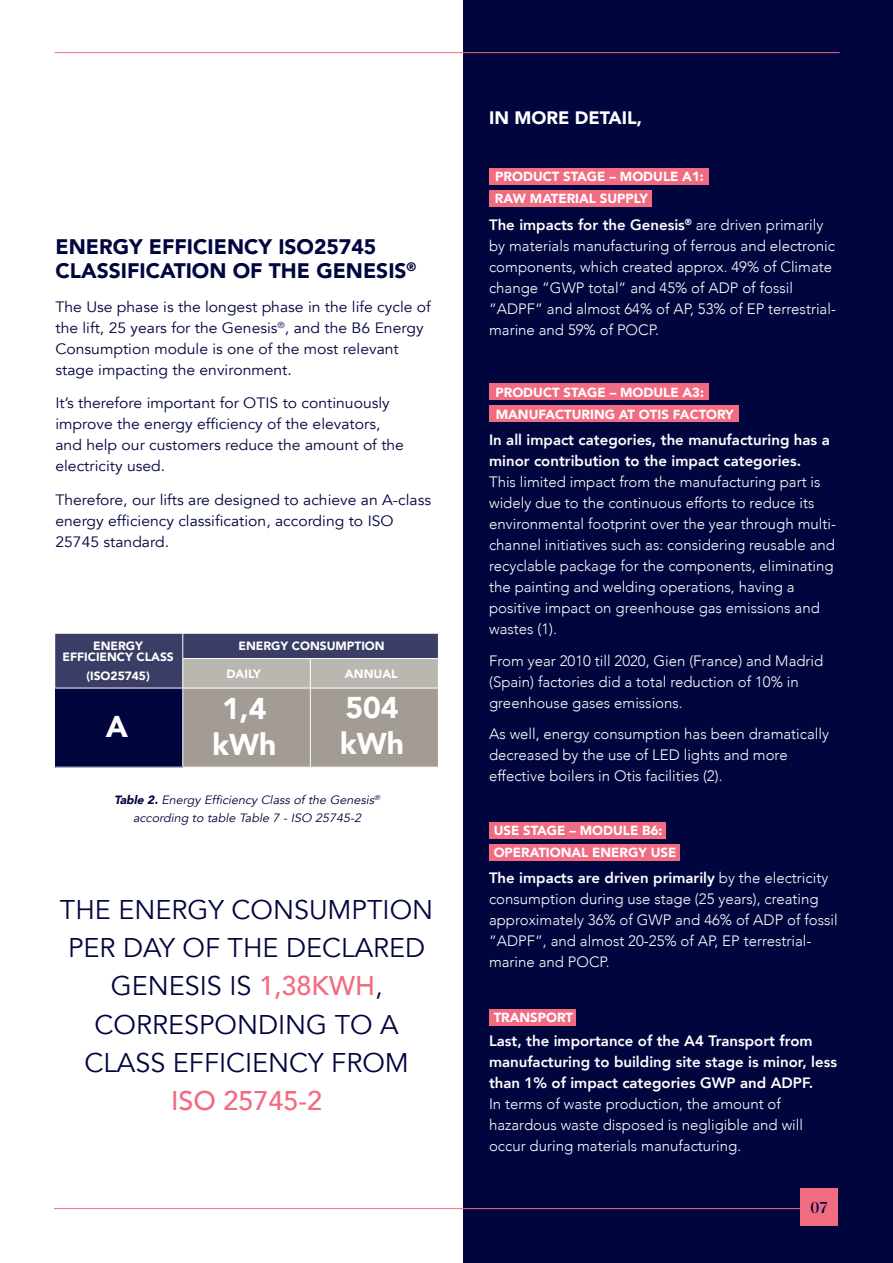
<style>
.page{position:relative;width:893px;height:1263px;background:#fff}
.page>*{position:absolute;margin:0;border:0;box-sizing:border-box;transform-origin:0 0}
.t1{font:900 30px/36px "Avenir";color:#fff;text-align:center}
.t2{font:27px/38.2px "Avenir";color:#00053e;text-align:center}
.t3{font:500 27px "Avenir";color:#f16b81}
.t4{font:900 21px/24px "Avenir";color:#00053e}
.t5{font:900 18px "Avenir";color:#fff}
.t6{font:500 18px "Grifo M";color:#00053e}
.t7{font:300 15px/21px "Avenir";color:#fff}
.t8{font:15px/21px "Avenir";color:#00053e;scale:1.05 1}
.t9{font:800 15px/21px "Avenir";color:#fff}
.t10{font:900 13.2px/22px "Avenir";color:#fff}
.t11{font:italic 12px/18px "Avenir";color:#00053e;text-align:center;scale:1.05 1}
.t12{font:900 12px/10.5px "Avenir";color:#fff;text-align:center}
.s1{font-weight:900}
.s2{font-weight:500;color:#f16b81}
.s3{font-weight:800}
</style>
<div class="page">
<div style="left:463px;top:0;width:430px;height:1263px;background:#00053e"></div>
<hr style="left:55px;top:52px;width:785px;height:1px;background:#f16b81">
<hr style="left:54px;top:1208px;width:765px;height:1px;background:#f16b81">
<div style="left:489px;top:1009px;width:87px;height:17px;background:#f16b81"></div>
<div style="left:489px;top:168px;width:219px;height:17px;background:#f16b81"></div>
<div style="left:489px;top:190px;width:163px;height:17px;background:#f16b81"></div>
<div style="left:489px;top:822px;width:176px;height:16px;background:#f16b81"></div>
<div style="left:489px;top:844px;width:190px;height:16px;background:#f16b81"></div>
<div style="left:489px;top:383px;width:220px;height:17px;background:#f16b81"></div>
<div style="left:489px;top:405px;width:250px;height:17px;background:#f16b81"></div>
<svg style="left:55px;top:634px;width:383px;height:133px;background:#6b6a7c"></svg>
<hr style="left:55px;top:688px;width:128px;height:1px;background:#fff">
<hr style="left:183px;top:688px;width:127px;height:1px;background:#fff">
<hr style="left:182px;top:688px;width:1px;height:79px;background:#fff">
<hr style="left:310px;top:688px;width:128px;height:1px;background:#fff">
<hr style="left:310px;top:688px;width:1px;height:79px;background:#fff">
<div style="left:800px;top:1189px;width:38px;height:37px;background:#f16b81"></div>
<h3 class="t4" style="left:55px;top:234px;width:362px">ENERGY EFFICIENCY ISO25745<br>CLASSIFICATION OF THE GENESIS<sup>®</sup></h3>
<p class="t8" style="left:55px;top:296px;width:359px">The Use phase is the longest phase in the life cycle of the lift, 25 years for the Genesis<sup>®</sup>, and the B6 Energy Consumption module is one of the most relevant stage impacting the environment.</p>
<p class="t8" style="left:55px;top:393px;width:333px">It’s therefore important for OTIS to continuously improve the energy efficiency of the elevators, and help our customers reduce the amount of the electricity used.</p>
<p class="t8" style="left:55px;top:490px;width:359px">Therefore, our lifts are designed to achieve an A-class energy efficiency classification, according to ISO<br>25745 standard.</p>
<p class="t12" style="left:62px;top:640px;width:113px">ENERGY<br>EFFICIENCY CLASS</p>
<p class="t12" style="left:86px;top:670px;width:65px">(ISO25745)</p>
<h1 class="t1" style="left:106px;top:708px;width:24px">A</h1>
<p class="t12" style="left:238px;top:640px;width:148px">ENERGY CONSUMPTION</p>
<p class="t12" style="left:227px;top:668px;width:36px">DAILY</p>
<p class="t12" style="left:345px;top:668px;width:54px">ANNUAL</p>
<h1 class="t1" style="left:212px;top:690px;width:65px">1,4 kWh</h1>
<h1 class="t1" style="left:340px;top:689px;width:65px;text-align:left">504 kWh</h1>
<p class="t11" style="left:114px;top:791px;width:256px"><span class="s1">Table 2.</span>Energy Efficiency Class of the Genesis<sup>® </sup>according to table Table 7 - ISO 25745-2</p>
<h2 class="t2" style="left:60px;top:891px;width:375px">THE ENERGY CONSUMPTION<br>PER DAY OF THE DECLARED<br>GENESIS IS <span class="s2">1,38KWH</span>,<br>CORRESPONDING TO A<br>CLASS EFFICIENCY FROM</h2>
<h2 class="t3" style="left:171px;top:1077px;width:153px">ISO 25745-2</h2>
<p class="t5" style="left:489px;top:103px;width:154px">IN MORE DETAIL,</p>
<p class="t10" style="left:495px;top:165px;width:210px">PRODUCT STAGE – MODULE A1:<br>RAW MATERIAL SUPPLY</p>
<p class="t7" style="left:489px;top:214px;width:348px"><span class="s3">The impacts for the Genesis</span><sup>®</sup> are driven primarily by materials manufacturing of ferrous and electronic components, which created approx. 49% of Climate change ”GWP total” and 45% of ADP of fossil ”ADPF” and almost 64% of AP, 53% of EP terrestrial&shy;marine and 59% of POCP.</p>
<p class="t10" style="left:495px;top:381px;width:240px">PRODUCT STAGE – MODULE A3:<br>MANUFACTURING AT OTIS FACTORY</p>
<p class="t9" style="left:489px;top:429px;width:342px">In all impact categories, the manufacturing has a minor contribution to the impact categories.</p>
<p class="t7" style="left:489px;top:471px;width:348px">This limited impact from the manufacturing part is widely due to the continuous efforts to reduce its environmental footprint over the year through multi&shy;channel initiatives such as: considering reusable and recyclable package for the components, eliminating the painting and welding operations, having a positive impact on greenhouse gas emissions and wastes (1).</p>
<p class="t7" style="left:489px;top:650px;width:336px">From year 2010 till 2020, Gien (France) and Madrid (Spain) factories did a total reduction of 10% in greenhouse gases emissions.</p>
<p class="t7" style="left:489px;top:723px;width:341px">As well, energy consumption has been dramatically decreased by the use of LED lights and more effective boilers in Otis facilities (2).</p>
<p class="t10" style="left:494px;top:819px;width:184px">USE STAGE – MODULE B6:<br>OPERATIONAL ENERGY USE</p>
<p class="t7" style="left:489px;top:867px;width:350px"><span class="s3">The impacts are driven primarily</span> by the electricity consumption during use stage (25 years), creating approximately 36% of GWP and 46% of ADP of fossil ”ADPF”, and almost 20-25% of AP, EP terrestrial&shy;marine and POCP.</p>
<p class="t10" style="left:494px;top:1006px;width:81px">TRANSPORT</p>
<p class="t9" style="left:489px;top:1030px;width:350px">Last, the importance of the A4 Transport from manufacturing to building site stage is minor, less than 1% of impact categories GWP and ADPF.</p>
<p class="t7" style="left:489px;top:1093px;width:316px">In terms of waste production, the amount of hazardous waste disposed is negligible and will occur during materials manufacturing.</p>
<p class="t6" style="left:810px;top:1198px;width:19px">07</p>
</div>
